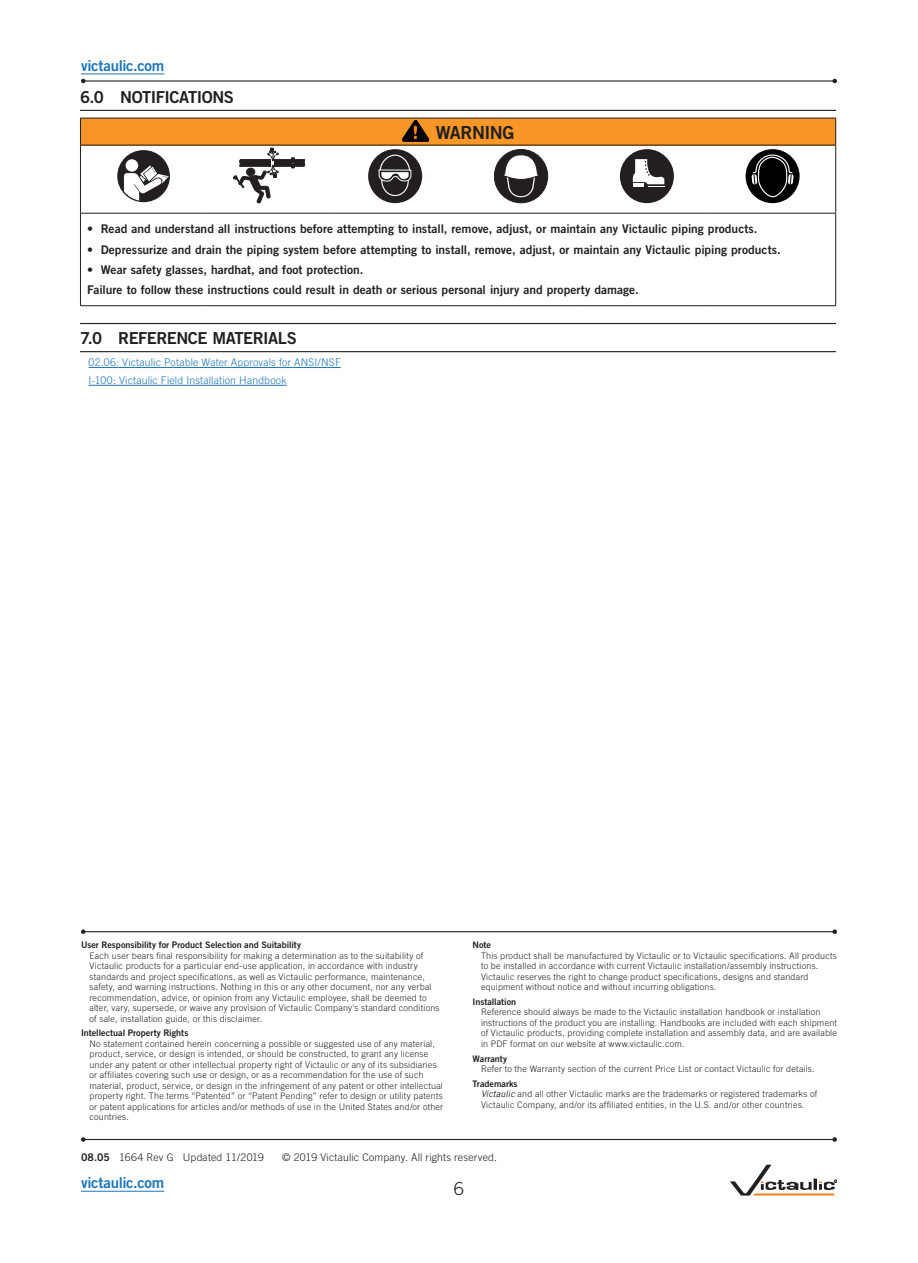
<style>
.page{position:relative;width:918px;height:1263px;background:#fff}
.page>*{position:absolute;margin:0;border:0;box-sizing:border-box;transform-origin:0 0}
.t1{font:18px "Trade Gothic LT Std Bd 2";letter-spacing:-.03em;color:#231f20}
.t2{font:300 18px "Trade Gothic LT Std";color:#231f20}
.t3{font:16.5px "Trade Gothic LT Std Bd 2";letter-spacing:-.03em;color:#231f20}
.t4{font:15px "Trade Gothic LT Std Bd 2";letter-spacing:-.02em;color:#1c75bc}
.t5{font:12px/20.4px "Trade Gothic LT Std Bd 2";color:#231f20}
.t6{font:300 10.5px/17.7px "Trade Gothic LT Std";letter-spacing:.02em;color:#1c75bc}
.t7{font:300 10.5px "Trade Gothic LT Std";letter-spacing:.015em;color:#231f20}
.t8{font:300 9px/10.5px "Trade Gothic LT Std";letter-spacing:.025em;color:#231f20}
.t9{font:9px "Trade Gothic LT Std Bd 2";color:#231f20}
.s1{font-weight:400;font-style:italic}
.s2{font-family:"Trade Gothic LT Std Bd 2";font-weight:400}
</style>
<div class="page">
<hr style="left:83px;top:931px;width:752px;height:1px;background:#231f20">
<svg style="left:81px;top:929px;width:5px;height:5px"></svg>
<svg style="left:832px;top:929px;width:5px;height:5px"></svg>
<hr style="left:81px;top:1191px;width:83px;height:1px;background:#1c75bc">
<hr style="left:80px;top:110px;width:756px;height:1px;background:#231f20">
<hr style="left:80px;top:323px;width:756px;height:1px;background:#231f20">
<hr style="left:80px;top:351px;width:756px;height:1px;background:#231f20">
<hr style="left:89px;top:367px;width:252px;height:1px;background:#1c75bc">
<hr style="left:89px;top:385px;width:198px;height:1px;background:#1c75bc">
<div style="left:80px;top:118px;width:756px;height:27px;background:#f89728"></div>
<hr style="left:80px;top:118px;width:126px;height:1px;background:#231f20">
<svg style="left:80px;top:118px;width:1px;height:27px"></svg>
<hr style="left:206px;top:118px;width:126px;height:1px;background:#231f20">
<hr style="left:332px;top:118px;width:126px;height:1px;background:#231f20">
<hr style="left:458px;top:118px;width:126px;height:1px;background:#231f20">
<hr style="left:584px;top:118px;width:126px;height:1px;background:#231f20">
<hr style="left:710px;top:118px;width:126px;height:1px;background:#231f20">
<svg style="left:835px;top:118px;width:1px;height:27px"></svg>
<hr style="left:80px;top:145px;width:126px;height:1px;background:#231f20">
<hr style="left:80px;top:145px;width:1px;height:68px;background:#231f20">
<hr style="left:206px;top:145px;width:126px;height:1px;background:#231f20">
<hr style="left:332px;top:145px;width:126px;height:1px;background:#231f20">
<hr style="left:458px;top:145px;width:126px;height:1px;background:#231f20">
<hr style="left:584px;top:145px;width:126px;height:1px;background:#231f20">
<hr style="left:710px;top:145px;width:126px;height:1px;background:#231f20">
<hr style="left:835px;top:145px;width:1px;height:68px;background:#231f20">
<hr style="left:80px;top:213px;width:126px;height:1px;background:#231f20">
<hr style="left:80px;top:214px;width:1px;height:91px;background:#231f20">
<hr style="left:206px;top:213px;width:126px;height:1px;background:#231f20">
<hr style="left:332px;top:213px;width:126px;height:1px;background:#231f20">
<hr style="left:458px;top:213px;width:126px;height:1px;background:#231f20">
<hr style="left:584px;top:213px;width:126px;height:1px;background:#231f20">
<hr style="left:710px;top:213px;width:126px;height:1px;background:#231f20">
<hr style="left:835px;top:214px;width:1px;height:91px;background:#231f20">
<hr style="left:80px;top:305px;width:126px;height:1px;background:#231f20">
<hr style="left:206px;top:305px;width:126px;height:1px;background:#231f20">
<hr style="left:332px;top:305px;width:126px;height:1px;background:#231f20">
<hr style="left:458px;top:305px;width:126px;height:1px;background:#231f20">
<hr style="left:584px;top:305px;width:126px;height:1px;background:#231f20">
<hr style="left:710px;top:305px;width:126px;height:1px;background:#231f20">
<svg style="left:402px;top:120px;width:27px;height:21px"></svg>
<svg style="left:117px;top:150px;width:53px;height:52px"></svg>
<svg style="left:233px;top:147px;width:73px;height:56px"></svg>
<div style="left:368px;top:149px;width:54px;height:54px;background:#231f20;border-radius:50%"></div>
<svg style="left:378px;top:154px;width:33px;height:43px"></svg>
<div style="left:494px;top:149px;width:54px;height:54px;background:#231f20;border-radius:50%"></div>
<div style="left:494px;top:149px;width:54px;height:54px;border:1px solid #231f20;border-radius:50%"></div>
<svg style="left:503px;top:155px;width:37px;height:42px"></svg>
<div style="left:620px;top:149px;width:54px;height:54px;background:#231f20;border-radius:50%"></div>
<svg style="left:633px;top:159px;width:32px;height:28px"></svg>
<div style="left:746px;top:149px;width:54px;height:54px;background:#000;border-radius:50%"></div>
<svg style="left:752px;top:153px;width:42px;height:45px"></svg>
<hr style="left:83px;top:80px;width:752px;height:2px;background:#231f20">
<svg style="left:81px;top:79px;width:5px;height:4px"></svg>
<svg style="left:832px;top:79px;width:5px;height:4px"></svg>
<hr style="left:83px;top:1139px;width:752px;height:1px;background:#231f20">
<svg style="left:81px;top:1137px;width:5px;height:5px"></svg>
<svg style="left:832px;top:1137px;width:5px;height:5px"></svg>
<hr style="left:81px;top:74px;width:83px;height:1px;background:#1c75bc">
<svg style="left:730px;top:1165px;width:107px;height:30px"></svg>
<h3 class="t4" style="left:81px;top:56px;width:85px">victaulic.com</h3>
<h2 class="t3" style="left:80px;top:87px;width:155px">6.0 NOTIFICATIONS</h2>
<p class="t1" style="left:436px;top:121px;width:80px">WARNING</p>
<p class="t5" style="left:87px;top:218px;width:672px">• Read and understand all instructions before attempting to install, remove, adjust, or maintain any Victaulic piping products.</p>
<p class="t5" style="left:87px;top:239px;width:695px">• Depressurize and drain the piping system before attempting to install, remove, adjust, or maintain any Victaulic piping products.</p>
<p class="t5" style="left:87px;top:259px;width:553px">• Wear safety glasses, hardhat, and foot protection.<br>Failure to follow these instructions could result in death or serious personal injury and property damage.</p>
<h2 class="t3" style="left:80px;top:328px;width:218px">7.0 REFERENCE MATERIALS</h2>
<p class="t6" style="left:89px;top:354px;width:254px">02.06: Victaulic Potable Water Approvals for ANSI/NSF<br>I-100: Victaulic Field Installation Handbook</p>
<p class="t9" style="left:81px;top:939px;width:222px">User Responsibility for Product Selection and Suitability</p>
<p class="t9" style="left:472px;top:939px;width:20px">Note</p>
<p class="t8" style="left:90px;top:950px;width:335px">Each user bears final responsibility for making a determination as to the suitability of</p>
<p class="t8" style="left:481px;top:950px;width:357px">This product shall be manufactured by Victaulic or to Victaulic specifications. All products</p>
<p class="t8" style="left:90px;top:960px;width:330px">Victaulic products for a particular end-use application, in accordance with industry</p>
<p class="t8" style="left:481px;top:960px;width:339px">to be installed in accordance with current Victaulic installation/assembly instructions.</p>
<p class="t8" style="left:90px;top:971px;width:337px">standards and project specifications, as well as Victaulic performance, maintenance,</p>
<p class="t8" style="left:481px;top:971px;width:329px">Victaulic reserves the right to change product specifications, designs and standard</p>
<p class="t8" style="left:90px;top:981px;width:344px">safety, and warning instructions. Nothing in this or any other document, nor any verbal</p>
<p class="t8" style="left:481px;top:981px;width:237px">equipment without notice and without incurring obligations.</p>
<p class="t8" style="left:90px;top:992px;width:339px">recommendation, advice, or opinion from any Victaulic employee, shall be deemed to</p>
<p class="t9" style="left:472px;top:996px;width:45px">Installation</p>
<p class="t8" style="left:90px;top:1002px;width:352px">alter, vary, supersede, or waive any provision of Victaulic Company's standard conditions</p>
<p class="t8" style="left:481px;top:1007px;width:341px">Reference should always be made to the Victaulic installation handbook or installation</p>
<p class="t8" style="left:90px;top:1013px;width:174px">of sale, installation guide, or this disclaimer.</p>
<p class="t8" style="left:481px;top:1017px;width:358px">instructions of the product you are installing. Handbooks are included with each shipment</p>
<p class="t9" style="left:81px;top:1027px;width:109px">Intellectual Property Rights</p>
<p class="t8" style="left:481px;top:1028px;width:357px">of Victaulic products, providing complete installation and assembly data, and are available</p>
<p class="t8" style="left:90px;top:1038px;width:347px">No statement contained herein concerning a possible or suggested use of any material,</p>
<p class="t8" style="left:481px;top:1038px;width:205px">in PDF format on our website at www.victaulic.com.</p>
<p class="t8" style="left:90px;top:1049px;width:340px">product, service, or design is intended, or should be constructed, to grant any license</p>
<p class="t9" style="left:472px;top:1053px;width:36px">Warranty</p>
<p class="t8" style="left:90px;top:1059px;width:349px">under any patent or other intellectual property right of Victaulic or any of its subsidiaries</p>
<p class="t8" style="left:481px;top:1063px;width:335px">Refer to the Warranty section of the current Price List or contact Victaulic for details.</p>
<p class="t8" style="left:90px;top:1070px;width:355px">or affiliates covering such use or design, or as a recommendation for the use of such material, product, service, or design in the infringement of any patent or other intellectual</p>
<p class="t9" style="left:472px;top:1078px;width:47px">Trademarks</p>
<p class="t8" style="left:90px;top:1091px;width:355px">property right. The terms “Patented” or “Patent Pending” refer to design or utility patents</p>
<p class="t8" style="left:481px;top:1089px;width:338px"><span class="s1">Victaulic</span> and all other Victaulic marks are the trademarks or registered trademarks of</p>
<p class="t8" style="left:90px;top:1101px;width:355px">or patent applications for articles and/or methods of use in the United States and/or other</p>
<p class="t8" style="left:481px;top:1099px;width:325px">Victaulic Company, and/or its affiliated entities, in the U.S. and/or other countries.</p>
<p class="t8" style="left:90px;top:1112px;width:41px">countries.</p>
<p class="t7" style="left:81px;top:1151px;width:185px"><span class="s2">08.05</span> 1664 Rev G Updated 11/2019</p>
<p class="t7" style="left:282px;top:1151px;width:216px">© 2019 Victaulic Company. All rights reserved.</p>
<p class="t4" style="left:81px;top:1173px;width:85px">victaulic.com</p>
<h1 class="t2" style="left:454px;top:1178px;width:12px">6</h1>
</div>
